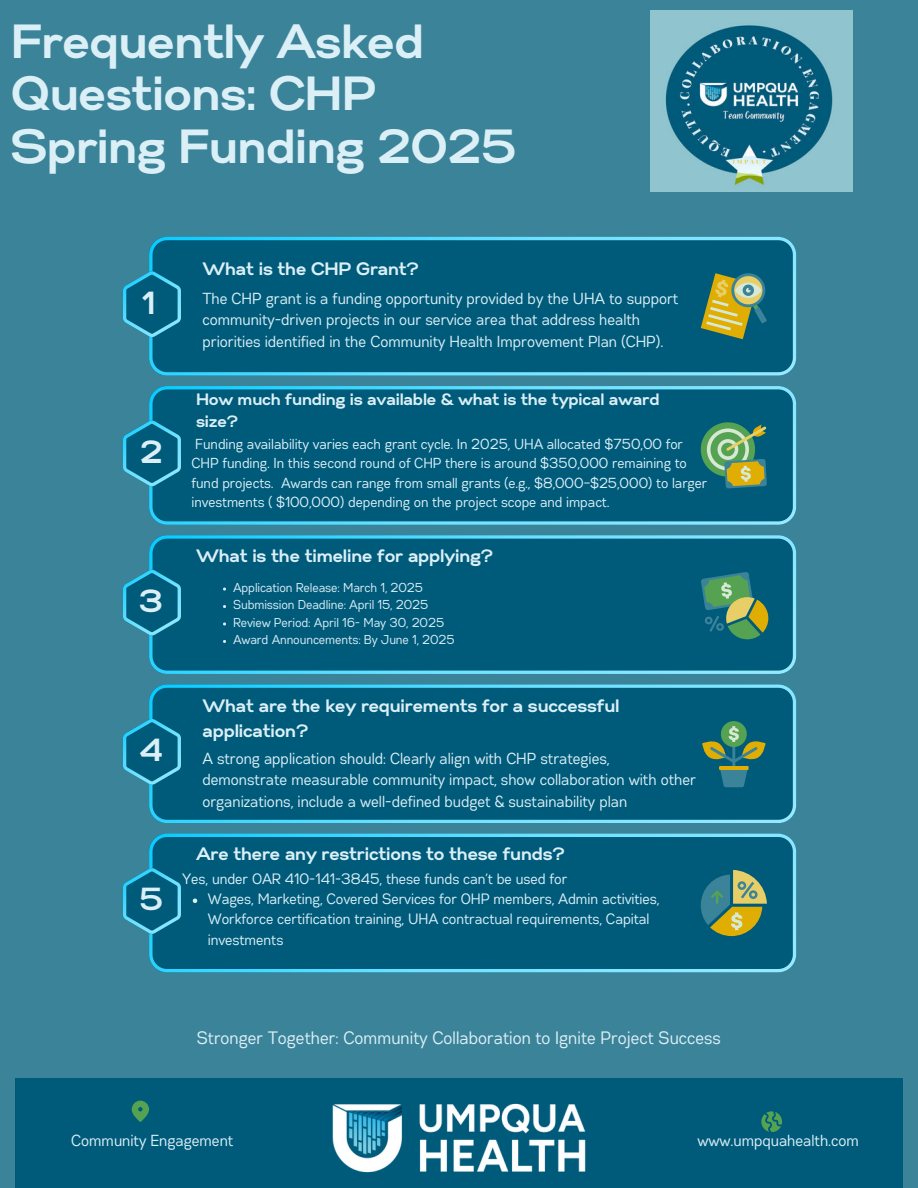
<style>
.page{position:relative;width:918px;height:1188px;background:#3b8399}
.page>*{position:absolute;margin:0;border:0;box-sizing:border-box;transform-origin:0 0}
.t1{font:700 47.85px/52.3px "Gabriel Sans";color:#dbeff6}
.t2{font:700 31.95px "Gabriel Sans";color:#dbeff6}
.t3{font:700 18px/24.8px "Gabriel Sans";color:#dbeff6}
.t4{font:18px "Gabriel Sans Cond";color:#dbeff6}
.t5{font:700 16.5px/22.5px "Gabriel Sans";color:#dbeff6}
.t6{font:16.05px "Gabriel Sans Cond";color:#dbeff6}
.t7{font:15.9px/21.8px "Gabriel Sans Cond";color:#dbeff6}
.t8{font:15px/20.2px "Gabriel Sans Cond";color:#dbeff6}
.t9{font:14.4px/19.5px "Gabriel Sans Cond";color:#dbeff6}
.t10{font:12.9px/17.4px "Gabriel Sans Cond";color:#dbeff6}
</style>
<div class="page">
<div style="left:149px;top:237px;width:647px;height:138px;background:#005b7b"></div>
<svg style="left:149px;top:386px;width:647px;height:139px;background:#056282"></svg>
<div style="left:15px;top:1078px;width:888px;height:110px;background:#005b7b"></div>
<svg style="left:123px;top:271px;width:58px;height:66px;background:#167594"></svg>
<svg style="left:123px;top:420px;width:58px;height:67px;background:#167594"></svg>
<svg style="left:149px;top:535px;width:647px;height:139px;background:#056283"></svg>
<svg style="left:123px;top:569px;width:58px;height:67px;background:#167594"></svg>
<svg style="left:149px;top:684px;width:647px;height:139px;background:#056282"></svg>
<svg style="left:123px;top:719px;width:58px;height:66px;background:#167594"></svg>
<div style="left:149px;top:834px;width:647px;height:138px;background:#005b7b"></div>
<svg style="left:123px;top:868px;width:58px;height:66px;background:#167594"></svg>
<svg style="left:132px;top:1101px;width:17px;height:21px"></svg>
<svg style="left:761px;top:1111px;width:21px;height:21px"></svg>
<svg style="left:701px;top:422px;width:66px;height:66px;background:#6a9a67"></svg>
<svg style="left:702px;top:721px;width:63px;height:66px;background:#38776a"></svg>
<svg style="left:701px;top:572px;width:67px;height:67px;background:#4e8a67"></svg>
<svg style="left:701px;top:273px;width:66px;height:66px;background:#85985b"></svg>
<svg style="left:701px;top:870px;width:66px;height:66px"></svg>
<img style="left:332px;top:1103px;width:254px;height:70px">
<img style="left:650px;top:10px;width:203px;height:182px">
<svg style="left:193px;top:899px;width:4px;height:4px"></svg>
<h1 class="t1" style="left:12px;top:15px;width:506px">Frequently Asked<br>Questions: CHP<br>Spring Funding 2025</h1>
<h2 class="t2" style="left:143px;top:283px;width:14px">1</h2>
<h2 class="t2" style="left:141px;top:432px;width:24px">2</h2>
<h2 class="t2" style="left:140px;top:582px;width:25px">3</h2>
<p class="t3" style="left:203px;top:256px;width:218px">What is the CHP Grant?</p>
<p class="t7" style="left:203px;top:287px;width:477px">The CHP grant is a funding opportunity provided by the UHA to support community-driven projects in our service area that address health priorities identified in the Community Health Improvement Plan (CHP).</p>
<p class="t5" style="left:196px;top:387px;width:465px">How much funding is available &amp; what is the typical award size?</p>
<p class="t9" style="left:192px;top:434px;width:517px">Funding availability varies each grant cycle. In 2025, UHA allocated $750,00 for CHP funding. In this second round of CHP there is around $350,000 remaining to fund projects. Awards can range from small grants (e.g., $8,000–$25,000) to larger investments ( $100,000) depending on the project scope and impact.</p>
<p class="t3" style="left:196px;top:544px;width:298px">What is the timeline for applying?</p>
<p class="t10" style="left:233px;top:579px;width:223px">Application Release: March 1, 2025<br>Submission Deadline: April 15, 2025<br>Review Period: April 16- May 30, 2025<br>Award Announcements: By June 1, 2025</p>
<h2 class="t2" style="left:140px;top:731px;width:25px">4</h2>
<h2 class="t2" style="left:140px;top:880px;width:25px">5</h2>
<p class="t3" style="left:203px;top:693px;width:419px">What are the key requirements for a successful application?</p>
<p class="t7" style="left:203px;top:747px;width:495px">A strong application should: Clearly align with CHP strategies, demonstrate measurable community impact, show collaboration with other organizations, include a well-defined budget &amp; sustainability plan</p>
<p class="t3" style="left:196px;top:842px;width:370px">Are there any restrictions to these funds?</p>
<p class="t8" style="left:208px;top:869px;width:453px;text-indent:-25px">Yes, under OAR 410-141-3845, these funds can’t be used for<br>Wages, Marketing, Covered Services for OHP members, Admin activities, Workforce certification training, UHA contractual requirements, Capital investments</p>
<p class="t4" style="left:197px;top:1027px;width:526px">Stronger Together: Community Collaboration to Ignite Project Success</p>
<p class="t6" style="left:72px;top:1131px;width:164px">Community Engagement</p>
<p class="t6" style="left:698px;top:1131px;width:163px">www.umpquahealth.com</p>
</div>
